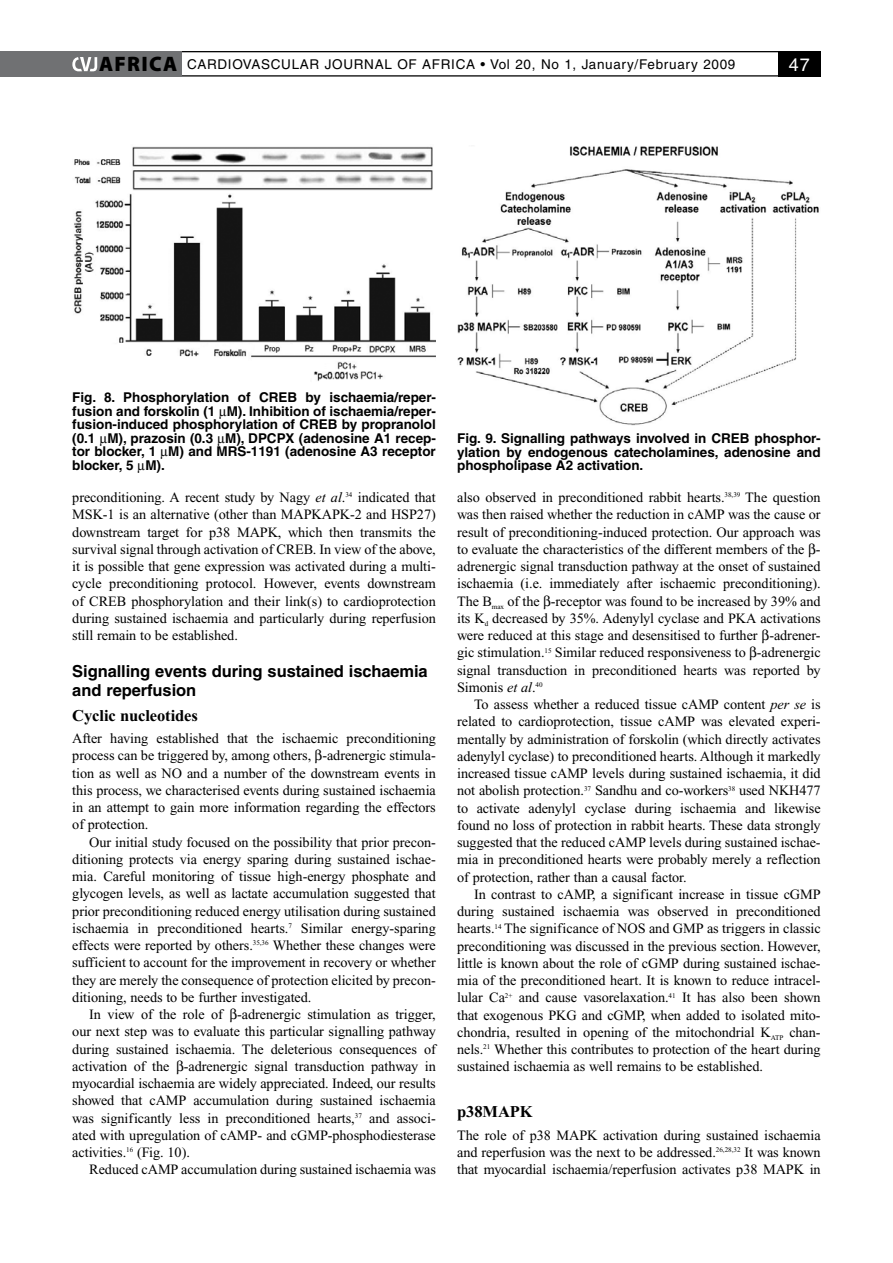
<style>
.page{position:relative;width:893px;height:1263px;background:#fff}
.page>*{position:absolute;margin:0;border:0;box-sizing:border-box;transform-origin:0 0}
.t1{font:18px "Helvetica";color:#fff}
.t2{font:700 16.5px/19.5px "Helvetica";letter-spacing:-.005em;color:#000}
.t3{font:700 16.5px "Times New Roman";letter-spacing:-.005em;color:#000}
.t4{font:14.25px/17.2px "Times New Roman";letter-spacing:-.005em;color:#000;text-align:justify}
.t5{font:700 13.5px/13.5px "Helvetica";letter-spacing:-.005em;color:#000;text-align:justify}
.t6{font:13.5px "Helvetica";letter-spacing:.05em;color:#000}
.s1{font-family:"Myriad Pro";font-weight:900;font-size:21px}
.s2{font-style:italic}
</style>
<div class="page">
<div style="left:778px;top:51px;width:43px;height:26px;background:#000"></div>
<hr style="left:0;top:51px;width:821px;height:1px;background:#000">
<hr style="left:0;top:75px;width:821px;height:2px;background:#000">
<div style="left:0;top:51px;width:182px;height:26px;background:#707173"></div>
<svg style="left:72px;top:57px;width:25px;height:14px"></svg>
<img style="left:74px;top:146px;width:362px;height:235px">
<img style="left:457px;top:146px;width:362px;height:280px">
<p class="t6" style="left:99px;top:57px;width:638px"><span class="s1">AFRICA</span> CARDIOVASCU LAR JOU RNAL OF AFRICA • Vol 20, No 1, January/February 2009</p>
<p class="t1" style="left:789px;top:54px;width:22px">47</p>
<p class="t5" style="left:72px;top:390px;width:365px">Fig. 8. Phosphorylation of CREB by ischaemia/reper&shy;fusion and forskolin (1 M). Inhibition of ischaemia/reper&shy;fusion-induced phosphorylation of CREB by propranolol (0.1 M), prazosin (0.3 M), DPCPX (adenosine A1 recep&shy;tor blocker, 1 M) and MRS-1191 (adenosine A3 receptor blocker, 5 M).</p>
<p class="t4" style="left:72px;top:489px;width:365px">preconditioning. A recent study by Nagy <span class="s2">et al</span>.<sup>34</sup> indicated that MSK-1 is an alternative (other than MAPKAPK-2 and HSP27) downstream target for p38 MAPK, which then transmits the survival signal through activation of CREB. In view of the above, it is possible that gene expression was activated during a multi&shy;cycle preconditioning protocol. However, events downstream of CREB phosphorylation and their link(s) to cardioprotection during sustained ischaemia and particularly during reperfusion still remain to be established.</p>
<p class="t2" style="left:72px;top:661px;width:357px">Signalling events during sustained ischaemia and reperfusion</p>
<p class="t3" style="left:72px;top:706px;width:127px">Cyclic nucleotides</p>
<p class="t4" style="left:72px;top:730px;width:365px">After having established that the ischaemic preconditioning process can be triggered by, among others, -adrenergic stimula&shy;tion as well as NO and a number of the downstream events in this process, we characterised events during sustained ischaemia in an attempt to gain more information regarding the effectors of protection.</p>
<p class="t4" style="left:72px;top:833px;width:365px;text-indent:17px">Our initial study focused on the possibility that prior precon&shy;ditioning protects via energy sparing during sustained ischae&shy;mia. Careful monitoring of tissue high-energy phosphate and glycogen levels, as well as lactate accumulation suggested that prior preconditioning reduced energy utilisation during sustained ischaemia in preconditioned hearts.<sup>7</sup> Similar energy-sparing effects were reported by others.<sup>35,36</sup> Whether these changes were sufficient to account for the improvement in recovery or whether they are merely the consequence of protection elicited by precon&shy;ditioning, needs to be further investigated.</p>
<p class="t4" style="left:72px;top:1006px;width:365px;text-indent:17px">In view of the role of -adrenergic stimulation as trigger, our next step was to evaluate this particular signalling pathway during sustained ischaemia. The deleterious consequences of activation of the -adrenergic signal transduction pathway in myocardial ischaemia are widely appreciated. Indeed, our results showed that cAMP accumulation during sustained ischaemia was significantly less in preconditioned hearts,<sup>37</sup> and associ&shy;ated with upregulation of cAMP- and cGMP-phosphodiesterase activities.<sup>16</sup> (Fig. 10).</p>
<p class="t4" style="left:89px;top:1161px;width:348px">Reduced cAMP accumulation during sustained ischaemia was</p>
<p class="t5" style="left:457px;top:431px;width:365px">Fig. 9. Signalling pathways involved in CREB phosphor&shy;ylation by endogenous catecholamines, adenosine and phospholipase A2 activation.</p>
<p class="t4" style="left:457px;top:489px;width:365px">also observed in preconditioned rabbit hearts.<sup>38,39</sup> The question was then raised whether the reduction in cAMP was the cause or result of preconditioning-induced protection. Our approach was to evaluate the characteristics of the different members of the - adrenergic signal transduction pathway at the onset of sustained ischaemia (i.e. immediately after ischaemic preconditioning).<br>The B<sub>max</sub> of the -receptor was found to be increased by 39% and its K<sub>d</sub> decreased by 35%. Adenylyl cyclase and PKA activations were reduced at this stage and desensitised to further -adrener&shy;gic stimulation.<sup>15</sup> Similar reduced responsiveness to -adrenergic signal transduction in preconditioned hearts was reported by Simonis <span class="s2">et al</span>.<sup>40</sup></p>
<p class="t4" style="left:457px;top:696px;width:365px;text-indent:17px">To assess whether a reduced tissue cAMP content <span class="s2">per se</span> is related to cardioprotection, tissue cAMP was elevated experi&shy;mentally by administration of forskolin (which directly activates adenylyl cyclase) to preconditioned hearts. Although it markedly increased tissue cAMP levels during sustained ischaemia, it did not abolish protection.<sup>37</sup> Sandhu and co-workers<sup>38</sup> used NKH477 to activate adenylyl cyclase during ischaemia and likewise found no loss of protection in rabbit hearts. These data strongly suggested that the reduced cAMP levels during sustained ischae&shy;mia in preconditioned hearts were probably merely a reflection of protection, rather than a causal factor.</p>
<p class="t4" style="left:457px;top:885px;width:365px;text-indent:17px">In contrast to cAMP, a significant increase in tissue cGMP during sustained ischaemia was observed in preconditioned hearts.<sup>14</sup> The significance of NOS and GMP as triggers in classic preconditioning was discussed in the previous section. However, little is known about the role of cGMP during sustained ischae&shy;mia of the preconditioned heart. It is known to reduce intracel&shy;lular Ca<sup>2+</sup> and cause vasorelaxation.<sup>41</sup> It has also been shown that exogenous PKG and cGMP, when added to isolated mito&shy;chondria, resulted in opening of the mitochondrial K<sub>ATP</sub> chan&shy;nels.<sup>21</sup> Whether this contributes to protection of the heart during sustained ischaemia as well remains to be established.</p>
<p class="t3" style="left:457px;top:1103px;width:77px">p38MAPK</p>
<p class="t4" style="left:457px;top:1126px;width:365px">The role of p38 MAPK activation during sustained ischaemia and reperfusion was the next to be addressed.<sup>26,28,32</sup> It was known that myocardial ischaemia/reperfusion activates p38 MAPK in</p>
</div>
